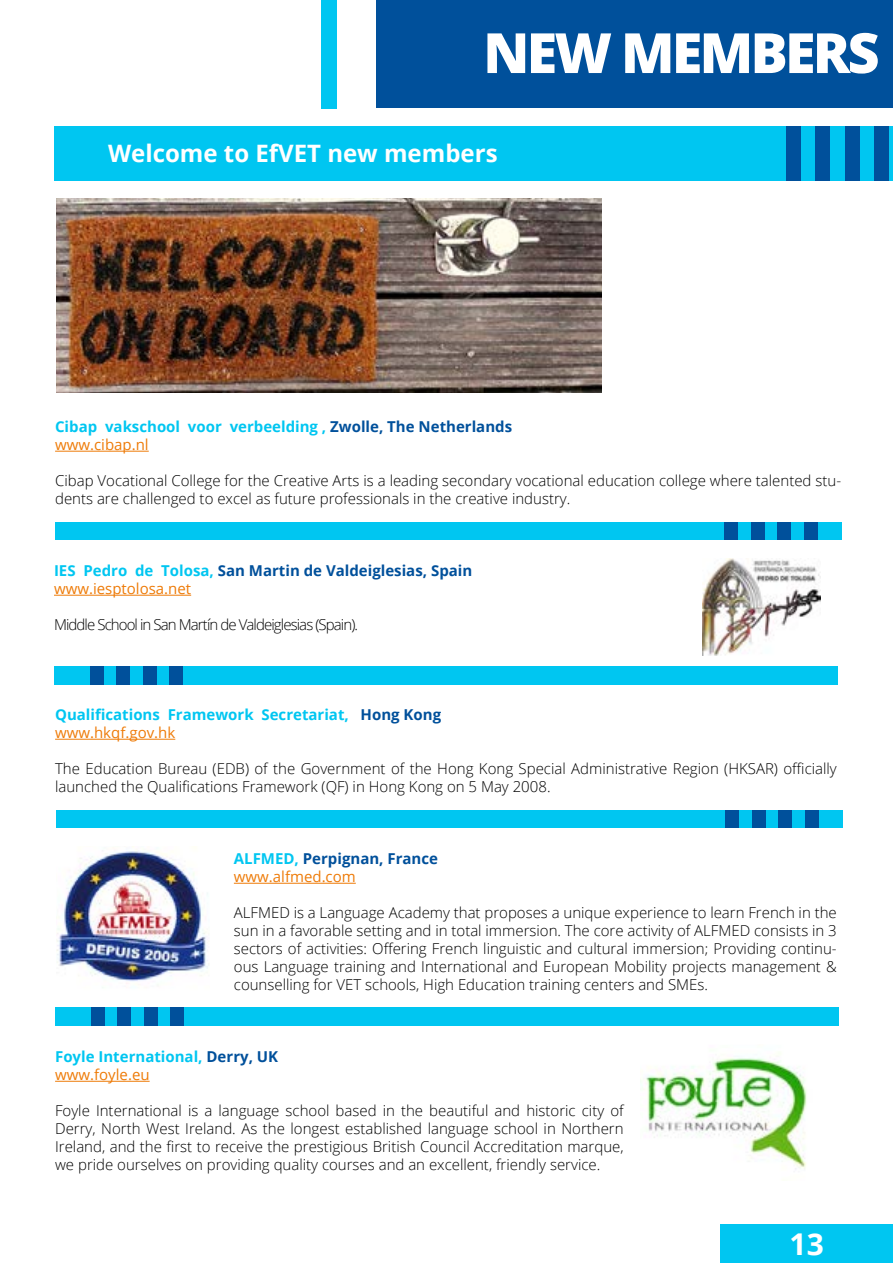
<style>
.page{position:relative;width:893px;height:1263px;background:#fff}
.page>*{position:absolute;margin:0;border:0;box-sizing:border-box;transform-origin:0 0}
.t1{font:800 55.5px "Open Sans";letter-spacing:-.05em;color:#fff}
.t2{font:700 30px "Open Sans";color:#fff}
.t3{font:700 24px "Open Sans";color:#fff}
.t4{font:300 15px/18px "Open Sans";color:#000}
.t5{font:700 15px/18px "Open Sans";color:#00c6f1}
.t6{font:700 15px/18px "Open Sans";color:#00509b}
.t7{font:300 15px "Open Sans";letter-spacing:-.06em;color:#000}
.s1{color:#00509b}
.s2{font-weight:400;color:#ee7b08}
.s3{color:#00c6f1}
</style>
<div class="page">
<div style="left:720px;top:1224px;width:173px;height:39px;background:#00c6f1"></div>
<hr style="left:55px;top:451px;width:94px;height:1px;background:#ee7b08">
<hr style="left:54px;top:595px;width:137px;height:1px;background:#ee7b08">
<div style="left:55px;top:522px;width:786px;height:18px;background:#00c6f1"></div>
<div style="left:804px;top:522px;width:14px;height:18px;background:#00509b"></div>
<div style="left:778px;top:522px;width:13px;height:18px;background:#00509b"></div>
<div style="left:751px;top:522px;width:13px;height:18px;background:#00509b"></div>
<div style="left:724px;top:522px;width:14px;height:18px;background:#00509b"></div>
<div style="left:54px;top:666px;width:784px;height:19px;background:#00c6f1"></div>
<div style="left:170px;top:666px;width:13px;height:19px;background:#00509b"></div>
<div style="left:143px;top:666px;width:14px;height:19px;background:#00509b"></div>
<div style="left:117px;top:666px;width:13px;height:19px;background:#00509b"></div>
<div style="left:90px;top:666px;width:13px;height:19px;background:#00509b"></div>
<div style="left:376px;top:0;width:517px;height:108px;background:#00509b"></div>
<div style="left:322px;top:0;width:15px;height:108px;background:#00c6f1"></div>
<div style="left:54px;top:126px;width:839px;height:54px;background:#00c6f1"></div>
<div style="left:874px;top:126px;width:14px;height:54px;background:#00509b"></div>
<div style="left:845px;top:126px;width:14px;height:54px;background:#00509b"></div>
<div style="left:815px;top:126px;width:15px;height:54px;background:#00509b"></div>
<div style="left:786px;top:126px;width:15px;height:54px;background:#00509b"></div>
<hr style="left:55px;top:739px;width:120px;height:1px;background:#ee7b08">
<img style="left:703px;top:558px;width:118px;height:97px">
<img style="left:56px;top:198px;width:546px;height:195px">
<hr style="left:234px;top:883px;width:122px;height:1px;background:#ee7b08">
<div style="left:56px;top:810px;width:786px;height:18px;background:#00c6f1"></div>
<div style="left:805px;top:810px;width:14px;height:18px;background:#00509b"></div>
<div style="left:779px;top:810px;width:13px;height:18px;background:#00509b"></div>
<div style="left:752px;top:810px;width:13px;height:18px;background:#00509b"></div>
<div style="left:725px;top:810px;width:14px;height:18px;background:#00509b"></div>
<div style="left:55px;top:1007px;width:784px;height:19px;background:#00c6f1"></div>
<div style="left:171px;top:1007px;width:13px;height:19px;background:#00509b"></div>
<div style="left:144px;top:1007px;width:14px;height:19px;background:#00509b"></div>
<div style="left:118px;top:1007px;width:13px;height:19px;background:#00509b"></div>
<div style="left:91px;top:1007px;width:13px;height:19px;background:#00509b"></div>
<hr style="left:55px;top:1081px;width:95px;height:1px;background:#ee7b08">
<img style="left:56px;top:846px;width:152px;height:138px">
<img style="left:640px;top:1053px;width:167px;height:117px">
<h1 class="t1" style="left:483px;top:11px;width:398px">NEW MEMBERS</h1>
<h3 class="t3" style="left:108px;top:136px;width:391px">Welcome to EfVET new members</h3>
<p class="t5" style="left:55px;top:417px;width:459px">Cibap vakschool voor verbeelding , <span class="s1">Zwolle, The Netherlands </span><span class="s2">www.cibap.nl</span></p>
<p class="t4" style="left:55px;top:471px;width:788px">Cibap Vocational College for the Creative Arts is a leading secondary vocational education college where talented stu&shy;dents are challenged to excel as future professionals in the creative industry.</p>
<p class="t6" style="left:54px;top:561px;width:420px"><span class="s3">IES Pedro de Tolosa,</span> San Martin de Valdeiglesias, Spain <span class="s2">www.iesptolosa.net</span></p>
<p class="t7" style="left:54px;top:614px;width:306px">Middle School in San Martín de Valdeiglesias (Spain).</p>
<p class="t5" style="left:55px;top:705px;width:388px">Qualifications Framework Secretariat, <span class="s1">Hong Kong </span><span class="s2">www.hkqf.gov.hk</span></p>
<p class="t4" style="left:55px;top:759px;width:783px">The Education Bureau (EDB) of the Government of the Hong Kong Special Administrative Region (HKSAR) officially launched the Qualifications Framework (QF) in Hong Kong on 5 May 2008.</p>
<p class="t6" style="left:234px;top:849px;width:206px"><span class="s3">ALFMED,</span> Perpignan, France <span class="s2">www.alfmed.com</span></p>
<p class="t4" style="left:234px;top:903px;width:604px;text-align:justify">ALFMED is a Language Academy that proposes a unique experience to learn French in the sun in a favorable setting and in total immersion. The core activity of ALFMED consists in 3 sectors of activities: Offering French linguistic and cultural immersion; Providing continu&shy;ous Language training and International and European Mobility projects management &amp; counselling for VET schools, High Education training centers and SMEs.</p>
<p class="t5" style="left:55px;top:1047px;width:225px">Foyle International, <span class="s1">Derry, UK </span><span class="s2">www.foyle.eu</span></p>
<p class="t4" style="left:55px;top:1101px;width:570px;text-align:justify">Foyle International is a language school based in the beautiful and historic city of Derry, North West Ireland. As the longest established language school in Northern Ireland, and the first to receive the prestigious British Council Accreditation marque, we pride ourselves on providing quality courses and an excellent, friendly service.</p>
<h2 class="t2" style="left:789px;top:1223px;width:36px">13</h2>
</div>
